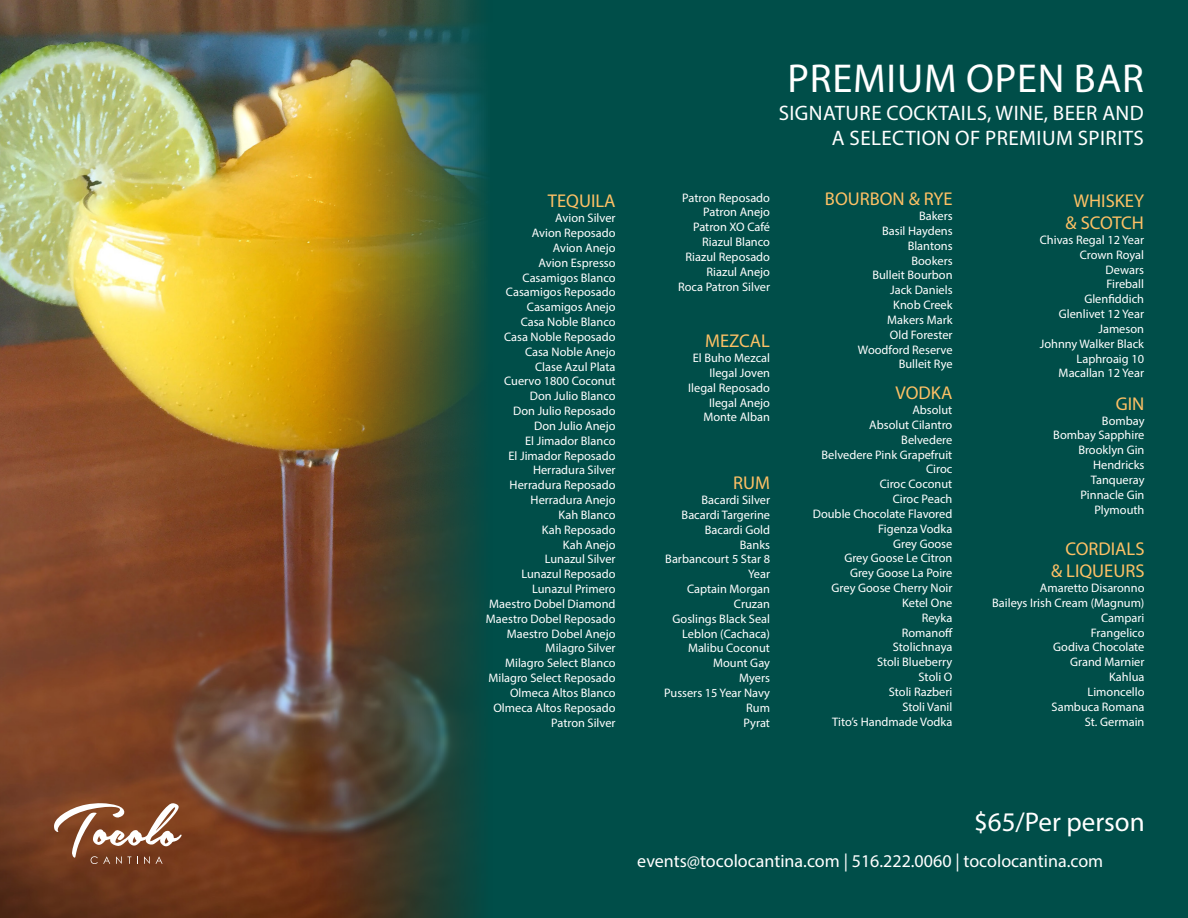
<style>
.page{position:relative;width:1188px;height:918px;background:#004e49}
.page>*{position:absolute;margin:0;border:0;box-sizing:border-box;transform-origin:0 0}
.t1{font:40.5px "Myriad Pro";letter-spacing:.02em;color:#fff}
.t2{font:27px "Myriad Pro";color:#fff}
.t3{font:21px/25.2px "Myriad Pro";letter-spacing:.02em;color:#fff;text-align:right}
.t4{font:18.6px "Myriad Pro";color:#fdc065}
.t5{font:18px "Myriad Pro";color:#fff}
.t6{font:12.3px/14.9px "Myriad Pro";color:#fff;text-align:right}
</style>
<div class="page">
<img style="left:0;top:0;width:484px;height:918px">
<svg style="left:54px;top:803px;width:128px;height:61px;background:#9b6b52"></svg>
<p class="t4" style="left:548px;top:190px;width:69px">TEQUILA</p>
<p class="t6" style="left:555px;top:210px;width:62px">Avion Silver</p>
<p class="t6" style="left:532px;top:225px;width:85px">Avion Reposado</p>
<p class="t6" style="left:553px;top:240px;width:64px">Avion Anejo</p>
<p class="t6" style="left:538px;top:255px;width:79px">Avion Espresso</p>
<p class="t6" style="left:523px;top:270px;width:94px">Casamigos Blanco</p>
<p class="t6" style="left:506px;top:285px;width:111px">Casamigos Reposado</p>
<p class="t6" style="left:527px;top:299px;width:90px">Casamigos Anejo</p>
<p class="t6" style="left:521px;top:314px;width:96px">Casa Noble Blanco</p>
<p class="t6" style="left:504px;top:329px;width:113px">Casa Noble Reposado</p>
<p class="t6" style="left:525px;top:344px;width:92px">Casa Noble Anejo</p>
<p class="t6" style="left:535px;top:359px;width:82px">Clase Azul Plata</p>
<p class="t6" style="left:504px;top:374px;width:113px">Cuervo 1800 Coconut</p>
<p class="t6" style="left:530px;top:388px;width:87px">Don Julio Blanco</p>
<p class="t6" style="left:513px;top:403px;width:104px">Don Julio Reposado</p>
<p class="t6" style="left:534px;top:418px;width:83px">Don Julio Anejo</p>
<p class="t6" style="left:525px;top:433px;width:92px">El Jimador Blanco</p>
<p class="t6" style="left:509px;top:448px;width:109px">El Jimador Reposado</p>
<p class="t6" style="left:533px;top:463px;width:84px">Herradura Silver</p>
<p class="t6" style="left:510px;top:477px;width:107px">Herradura Reposado</p>
<p class="t6" style="left:531px;top:492px;width:86px">Herradura Anejo</p>
<p class="t6" style="left:559px;top:507px;width:59px">Kah Blanco</p>
<p class="t6" style="left:542px;top:522px;width:75px">Kah Reposado</p>
<p class="t6" style="left:563px;top:537px;width:54px">Kah Anejo</p>
<p class="t6" style="left:545px;top:552px;width:72px">Lunazul Silver</p>
<p class="t6" style="left:521px;top:566px;width:96px">Lunazul Reposado</p>
<p class="t6" style="left:532px;top:581px;width:85px">Lunazul Primero</p>
<p class="t6" style="left:489px;top:596px;width:128px">Maestro Dobel Diamond</p>
<p class="t6" style="left:486px;top:611px;width:131px">Maestro Dobel Reposado</p>
<p class="t6" style="left:507px;top:626px;width:110px">Maestro Dobel Anejo</p>
<p class="t6" style="left:546px;top:641px;width:71px">Milagro Silver</p>
<p class="t6" style="left:505px;top:655px;width:112px">Milagro Select Blanco</p>
<p class="t6" style="left:488px;top:670px;width:129px">Milagro Select Reposado</p>
<p class="t6" style="left:510px;top:685px;width:107px">Olmeca Altos Blanco</p>
<p class="t6" style="left:493px;top:700px;width:124px">Olmeca Altos Reposado</p>
<p class="t6" style="left:551px;top:715px;width:66px">Patron Silver</p>
<p class="t1" style="left:788px;top:53px;width:358px">PREMIUM OPEN BAR</p>
<p class="t3" style="left:779px;top:100px;width:367px">SIGNATURE COCKTAILS, WINE, BEER AND<br>A SELECTION OF PREMIUM SPIRITS</p>
<p class="t6" style="left:682px;top:190px;width:89px">Patron Reposado</p>
<p class="t6" style="left:703px;top:205px;width:68px">Patron Anejo</p>
<p class="t6" style="left:693px;top:220px;width:78px">Patron XO Café</p>
<p class="t6" style="left:702px;top:234px;width:69px">Riazul Blanco</p>
<p class="t6" style="left:686px;top:249px;width:86px">Riazul Reposado</p>
<p class="t6" style="left:706px;top:264px;width:65px">Riazul Anejo</p>
<p class="t6" style="left:678px;top:279px;width:93px">Roca Patron Silver</p>
<p class="t4" style="left:705px;top:330px;width:66px">MEZCAL</p>
<p class="t6" style="left:693px;top:350px;width:79px">El Buho Mezcal</p>
<p class="t6" style="left:709px;top:365px;width:62px">Ilegal Joven</p>
<p class="t6" style="left:688px;top:380px;width:83px">Ilegal Reposado</p>
<p class="t6" style="left:709px;top:395px;width:62px">Ilegal Anejo</p>
<p class="t6" style="left:703px;top:410px;width:68px">Monte Alban</p>
<p class="t4" style="left:733px;top:472px;width:38px">RUM</p>
<p class="t6" style="left:702px;top:492px;width:70px">Bacardi Silver</p>
<p class="t6" style="left:682px;top:507px;width:90px">Bacardi Targerine</p>
<p class="t6" style="left:705px;top:522px;width:67px">Bacardi Gold</p>
<p class="t6" style="left:740px;top:537px;width:32px">Banks</p>
<p class="t6" style="left:665px;top:552px;width:106px">Barbancourt 5 Star 8<br>Year</p>
<p class="t6" style="left:687px;top:581px;width:84px">Captain Morgan</p>
<p class="t6" style="left:734px;top:596px;width:38px">Cruzan</p>
<p class="t6" style="left:673px;top:611px;width:99px">Goslings Black Seal</p>
<p class="t6" style="left:682px;top:626px;width:89px">Leblon (Cachaca)</p>
<p class="t6" style="left:688px;top:641px;width:84px">Malibu Coconut</p>
<p class="t6" style="left:713px;top:655px;width:58px">Mount Gay</p>
<p class="t6" style="left:739px;top:670px;width:32px">Myers</p>
<p class="t6" style="left:664px;top:685px;width:107px">Pussers 15 Year Navy<br>Rum</p>
<p class="t6" style="left:744px;top:715px;width:28px">Pyrat</p>
<p class="t4" style="left:825px;top:188px;width:129px">BOURBON &amp; RYE</p>
<p class="t6" style="left:919px;top:208px;width:35px">Bakers</p>
<p class="t6" style="left:882px;top:223px;width:72px">Basil Haydens</p>
<p class="t6" style="left:908px;top:238px;width:46px">Blantons</p>
<p class="t6" style="left:911px;top:253px;width:43px">Bookers</p>
<p class="t6" style="left:872px;top:268px;width:82px">Bulleit Bourbon</p>
<p class="t6" style="left:890px;top:282px;width:64px">Jack Daniels</p>
<p class="t6" style="left:893px;top:297px;width:61px">Knob Creek</p>
<p class="t6" style="left:887px;top:312px;width:67px">Makers Mark</p>
<p class="t6" style="left:890px;top:327px;width:64px">Old Forester</p>
<p class="t6" style="left:858px;top:342px;width:96px">Woodford Reserve</p>
<p class="t6" style="left:899px;top:357px;width:55px">Bulleit Rye</p>
<p class="t4" style="left:895px;top:382px;width:59px">VODKA</p>
<p class="t6" style="left:912px;top:402px;width:42px">Absolut</p>
<p class="t6" style="left:869px;top:417px;width:85px">Absolut Cilantro</p>
<p class="t6" style="left:901px;top:432px;width:53px">Belvedere</p>
<p class="t6" style="left:822px;top:447px;width:132px">Belvedere Pink Grapefruit</p>
<p class="t6" style="left:926px;top:462px;width:28px">Ciroc</p>
<p class="t6" style="left:880px;top:477px;width:74px">Ciroc Coconut</p>
<p class="t6" style="left:893px;top:491px;width:61px">Ciroc Peach</p>
<p class="t6" style="left:813px;top:506px;width:141px">Double Chocolate Flavored</p>
<p class="t6" style="left:878px;top:521px;width:76px">Figenza Vodka</p>
<p class="t6" style="left:893px;top:536px;width:61px">Grey Goose</p>
<p class="t6" style="left:844px;top:551px;width:110px">Grey Goose Le Citron</p>
<p class="t6" style="left:850px;top:566px;width:104px">Grey Goose La Poire</p>
<p class="t6" style="left:832px;top:580px;width:122px">Grey Goose Cherry Noir</p>
<p class="t6" style="left:902px;top:595px;width:52px">Ketel One</p>
<p class="t6" style="left:922px;top:610px;width:32px">Reyka</p>
<p class="t6" style="left:902px;top:625px;width:53px">Romanoff</p>
<p class="t6" style="left:893px;top:640px;width:61px">Stolichnaya</p>
<p class="t6" style="left:877px;top:655px;width:77px">Stoli Blueberry</p>
<p class="t6" style="left:919px;top:669px;width:35px">Stoli O</p>
<p class="t6" style="left:889px;top:684px;width:65px">Stoli Razberi</p>
<p class="t6" style="left:902px;top:699px;width:51px">Stoli Vanil</p>
<p class="t6" style="left:832px;top:714px;width:122px">Tito’s Handmade Vodka</p>
<p class="t4" style="left:1073px;top:189px;width:72px">WHISKEY</p>
<p class="t4" style="left:1066px;top:211px;width:80px">&amp; SCOTCH</p>
<p class="t6" style="left:1040px;top:232px;width:106px">Chivas Regal 12 Year</p>
<p class="t6" style="left:1080px;top:247px;width:66px">Crown Royal</p>
<p class="t6" style="left:1106px;top:262px;width:40px">Dewars</p>
<p class="t6" style="left:1107px;top:277px;width:39px">Fireball</p>
<p class="t6" style="left:1084px;top:291px;width:61px">Glenfiddich</p>
<p class="t6" style="left:1059px;top:306px;width:87px">Glenlivet 12 Year</p>
<p class="t6" style="left:1098px;top:321px;width:47px">Jameson</p>
<p class="t6" style="left:1040px;top:336px;width:106px">Johnny Walker Black</p>
<p class="t6" style="left:1077px;top:351px;width:69px">Laphroaig 10</p>
<p class="t6" style="left:1059px;top:366px;width:87px">Macallan 12 Year</p>
<p class="t4" style="left:1116px;top:392px;width:30px">GIN</p>
<p class="t6" style="left:1102px;top:413px;width:44px">Bombay</p>
<p class="t6" style="left:1053px;top:428px;width:93px">Bombay Sapphire</p>
<p class="t6" style="left:1078px;top:443px;width:68px">Brooklyn Gin</p>
<p class="t6" style="left:1093px;top:457px;width:53px">Hendricks</p>
<p class="t6" style="left:1091px;top:472px;width:55px">Tanqueray</p>
<p class="t6" style="left:1081px;top:487px;width:65px">Pinnacle Gin</p>
<p class="t6" style="left:1094px;top:502px;width:52px">Plymouth</p>
<p class="t4" style="left:1065px;top:537px;width:81px">CORDIALS</p>
<p class="t4" style="left:1051px;top:560px;width:95px">&amp; LIQUEURS</p>
<p class="t6" style="left:1040px;top:580px;width:106px">Amaretto Disaronno</p>
<p class="t6" style="left:992px;top:595px;width:154px">Baileys Irish Cream (Magnum)</p>
<p class="t6" style="left:1101px;top:610px;width:45px">Campari</p>
<p class="t6" style="left:1091px;top:625px;width:55px">Frangelico</p>
<p class="t6" style="left:1053px;top:640px;width:93px">Godiva Chocolate</p>
<p class="t6" style="left:1070px;top:655px;width:76px">Grand Marnier</p>
<p class="t6" style="left:1109px;top:669px;width:37px">Kahlua</p>
<p class="t6" style="left:1088px;top:684px;width:58px">Limoncello</p>
<p class="t6" style="left:1052px;top:699px;width:94px">Sambuca Romana</p>
<p class="t6" style="left:1085px;top:714px;width:61px">St. Germain</p>
<p class="t2" style="left:974px;top:805px;width:172px">$65/Per person</p>
<p class="t5" style="left:637px;top:850px;width:467px">events@tocolocantina.com | 516.222.0060 | tocolocantina.com</p>
</div>
